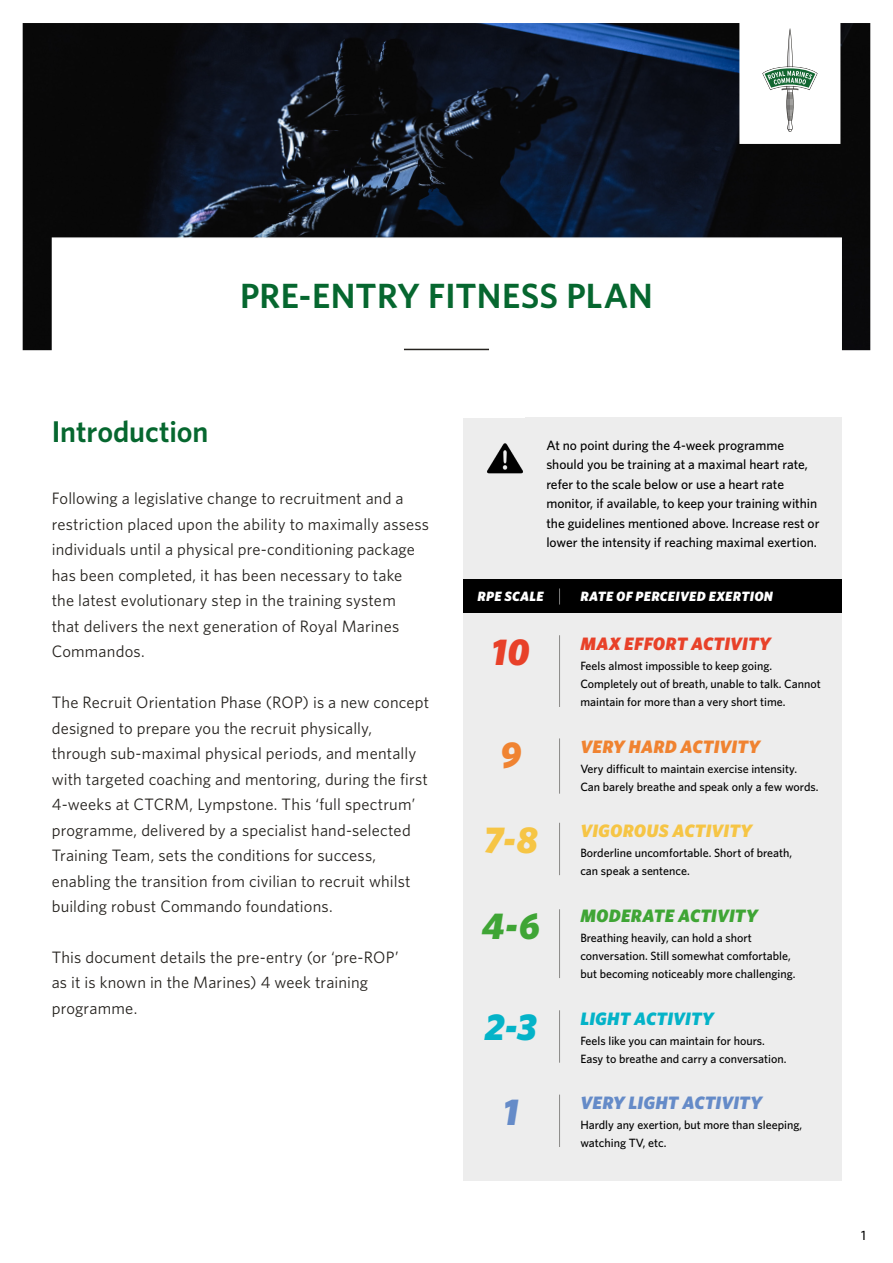
<style>
.page{position:relative;width:893px;height:1263px;background:#fff}
.page>*{position:absolute;margin:0;border:0;box-sizing:border-box;transform-origin:0 0}
.t1{font:italic 900 37.5px "Whitney";color:#f6c545}
.t2{font:italic 900 37.5px "Whitney";color:#3fa535}
.t3{font:italic 900 37.5px "Whitney";color:#04b3c8}
.t4{font:italic 900 37.5px "Whitney";color:#e84129}
.t5{font:italic 900 37.5px "Whitney";color:#f08331}
.t6{font:italic 900 37.5px "Whitney";color:#658bc8}
.t7{font:600 35.1px "Whitney";letter-spacing:.005em;color:#06672f}
.t8{font:600 30px "Whitney";letter-spacing:-.005em;color:#06672f}
.t9{font:italic 900 18px "Whitney";letter-spacing:.01em;color:#e84129}
.t10{font:italic 900 18px "Whitney";letter-spacing:.01em;color:#658bc8}
.t11{font:italic 900 18px "Whitney";letter-spacing:.01em;color:#f08331}
.t12{font:italic 900 18px "Whitney";letter-spacing:.01em;color:#f6c545}
.t13{font:italic 900 18px "Whitney";letter-spacing:.01em;color:#3fa535}
.t14{font:italic 900 18px "Whitney";letter-spacing:.01em;color:#04b3c8}
.t15{font:16.5px/25.5px "Whitney";letter-spacing:.01em;color:#25221e}
.t16{font:500 13.5px/19.5px "Whitney";color:#000}
.t17{font:italic 900 13.5px "Whitney";letter-spacing:.025em;color:#fff}
.t18{font:500 12px/18px "Whitney";color:#000}
</style>
<div class="page">
<img style="left:23px;top:23px;width:847px;height:327px">
<div style="left:52px;top:237px;width:790px;height:155px;background:#fff;border:2px solid #fff"></div>
<hr style="left:404px;top:349px;width:85px;height:1px;background:#25221e">
<div style="left:739px;top:16px;width:101px;height:128px;background:#fff;border:4px solid #fff"></div>
<svg style="left:762px;top:28px;width:55px;height:104px"></svg>
<div style="left:463px;top:418px;width:379px;height:763px;background:#ededed"></div>
<div style="left:525px;top:418px;width:317px;height:161px;background:#ededed"></div>
<img style="left:485px;top:441px;width:40px;height:32px">
<hr style="left:559px;top:635px;width:1px;height:72px;background:#25221e">
<div style="left:463px;top:579px;width:379px;height:34px;background:#000"></div>
<hr style="left:559px;top:738px;width:1px;height:56px;background:#25221e">
<hr style="left:559px;top:823px;width:1px;height:52px;background:#25221e">
<hr style="left:559px;top:909px;width:1px;height:69px;background:#25221e">
<hr style="left:559px;top:1010px;width:1px;height:53px;background:#25221e">
<hr style="left:559px;top:1094px;width:1px;height:53px;background:#25221e">
<h2 class="t7" style="left:240px;top:272px;width:414px">PRE-ENTRY FITNESS PLAN</h2>
<h3 class="t8" style="left:52px;top:411px;width:158px">Introduction</h3>
<p class="t15" style="left:52px;top:485px;width:379px">Following a legislative change to recruitment and a restriction placed upon the ability to maximally assess individuals until a physical pre-conditioning package has been completed, it has been necessary to take<br>the latest evolutionary step in the training system<br>that delivers the next generation of Royal Marines Commandos.</p>
<p class="t15" style="left:52px;top:689px;width:379px">The Recruit Orientation Phase (ROP) is a new concept designed to prepare you the recruit physically, through sub-maximal physical periods, and mentally with targeted coaching and mentoring, during the first 4-weeks at CTCRM, Lympstone. This ‘full spectrum’ programme, delivered by a specialist hand-selected Training Team, sets the conditions for success, enabling the transition from civilian to recruit whilst building robust Commando foundations.</p>
<p class="t15" style="left:52px;top:944px;width:349px">This document details the pre-entry (or ‘pre-ROP’ as it is known in the Marines) 4 week training programme.</p>
<p class="t16" style="left:546px;top:435px;width:275px">At no point during the 4-week programme should you be training at a maximal heart rate, refer to the scale below or use a heart rate monitor, if available, to keep your training within the guidelines mentioned above. Increase rest or lower the intensity if reaching maximal exertion.</p>
<p class="t17" style="left:477px;top:587px;width:68px">RPE SCALE</p>
<p class="t17" style="left:580px;top:587px;width:194px">RATE OF PERCEIVED EXERTION</p>
<h1 class="t4" style="left:492px;top:627px;width:40px">10</h1>
<p class="t9" style="left:580px;top:631px;width:192px">MAX EFFORT ACTIVITY</p>
<p class="t18" style="left:580px;top:656px;width:242px">Feels almost impossible to keep going.<br>Completely out of breath, unable to talk. Cannot maintain for more than a very short time.</p>
<h1 class="t5" style="left:500px;top:730px;width:22px">9</h1>
<p class="t11" style="left:580px;top:734px;width:181px">VERY HARD ACTIVITY</p>
<p class="t18" style="left:580px;top:760px;width:240px">Very difficult to maintain exercise intensity.<br>Can barely breathe and speak only a few words.</p>
<h1 class="t1" style="left:483px;top:814px;width:56px">7-8</h1>
<p class="t12" style="left:580px;top:819px;width:173px">VIGOROUS ACTIVITY</p>
<p class="t18" style="left:580px;top:844px;width:213px">Borderline uncomfortable. Short of breath, can speak a sentence.</p>
<h1 class="t2" style="left:482px;top:901px;width:59px">4-6</h1>
<p class="t13" style="left:580px;top:904px;width:179px">MODERATE ACTIVITY</p>
<p class="t18" style="left:580px;top:929px;width:217px">Breathing heavily, can hold a short conversation. Still somewhat comfortable, but becoming noticeably more challenging.</p>
<h1 class="t3" style="left:484px;top:1002px;width:54px">2-3</h1>
<p class="t14" style="left:580px;top:1006px;width:135px">LIGHT ACTIVITY</p>
<p class="t18" style="left:580px;top:1031px;width:208px">Feels like you can maintain for hours.<br>Easy to breathe and carry a conversation.</p>
<h1 class="t6" style="left:503px;top:1086px;width:17px">1</h1>
<p class="t10" style="left:580px;top:1091px;width:183px">VERY LIGHT ACTIVITY</p>
<p class="t18" style="left:580px;top:1116px;width:223px">Hardly any exertion, but more than sleeping, watching TV, etc.</p>
<p class="t16" style="left:861px;top:1226px;width:6px">1</p>
</div>
